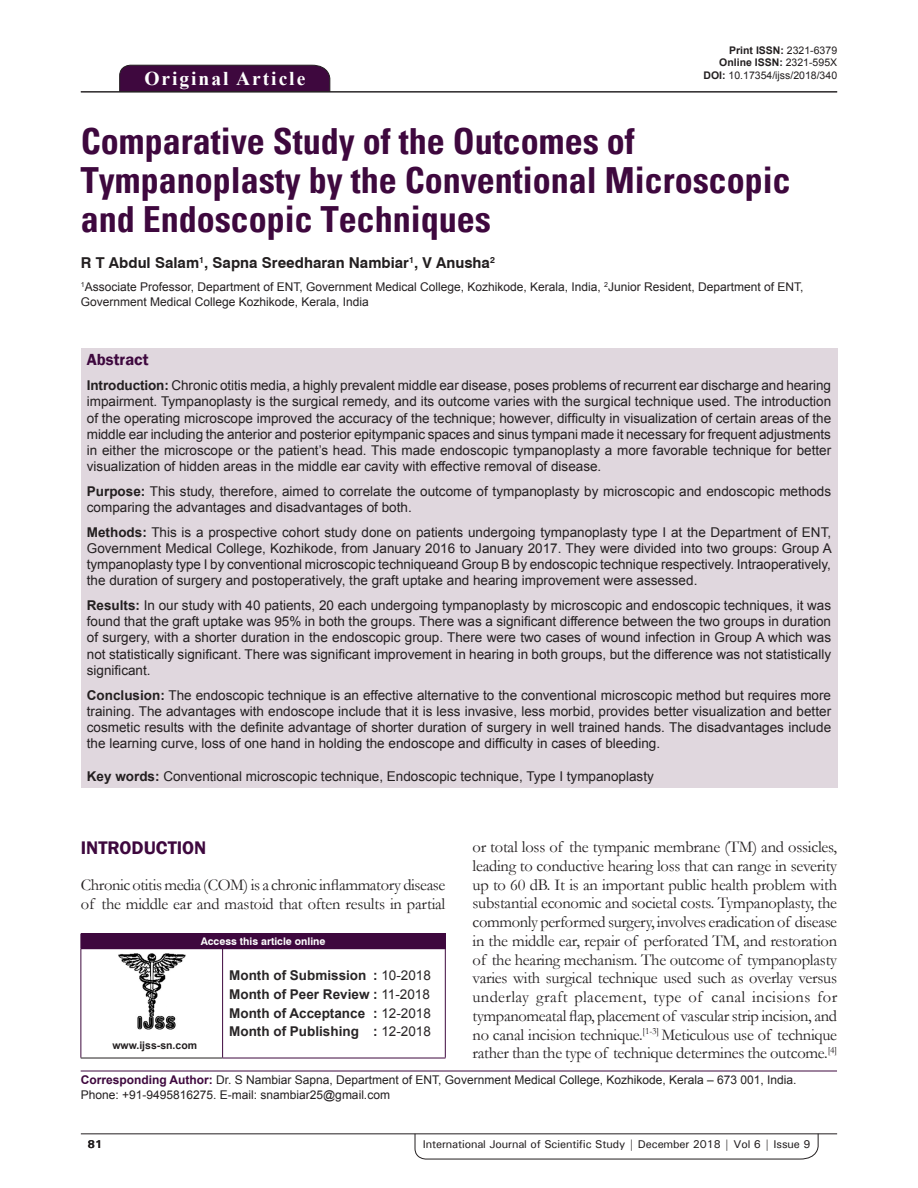
<style>
.page{position:relative;width:918px;height:1188px;background:#fff}
.page>*{position:absolute;margin:0;border:0;box-sizing:border-box;transform-origin:0 0}
.AT{font:700 condensed 36px/39px "Univers";color:#3e083e}
.AH{font:700 19.5px "Times New Roman";letter-spacing:.1em;color:#fff}
.t1{font:600 18.75px "Franklin Gothic";color:#3e083e}
.TX{font:16.5px/18.8px "Garamond";letter-spacing:-.015em;color:#231f20;text-align:justify}
.ABSH{font:600 16.5px "Franklin Gothic";color:#3e083e}
.AU{font:700 15px "Swiss 721 BT";color:#231f20}
.ABS{font:13.5px/16.2px "Arial";color:#231f20;text-align:justify}
.HIS{font:700 13.5px/18.8px "Arial";color:#282526;text-align:justify}
.KWD{font:13.5px "Arial";color:#231f20}
.AFF{font:12px/14.4px "Arial";color:#231f20}
.ADD{font:12px/14.4px "Arial";color:#231f20}
.RF{font:500 11.25px "Univers";letter-spacing:-.01em;color:#231f20}
.t2{font:700 11.25px "Univers";color:#231f20}
.DOI{font:700 10.5px "Arial";color:#231f20}
.DOI-2{font:10.5px "Arial";color:#231f20}
.AAO{font:700 10.5px "Swiss 721 BT";color:#fff}
.Web{font:700 10.5px "Arial";color:#231f20}
.s1{font-weight:400}
.s2{font-weight:700}
.s3{font-weight:700;color:#3e083e}
</style>
<div class="page">
<svg style="left:415px;top:1133px;width:404px;height:26px"></svg>
<hr style="left:81px;top:1134px;width:756px;height:1px;background:#231f20">
<div style="left:119px;top:65px;width:211px;height:26px;background:#3e083e"></div>
<hr style="left:81px;top:91px;width:756px;height:1px;background:#231f20">
<div style="left:81px;top:348px;width:756px;height:439px;background:#e0d7de"></div>
<div style="left:81px;top:934px;width:364px;height:15px;background:#3e083e"></div>
<svg style="left:445px;top:934px;width:1px;height:14px"></svg>
<hr style="left:81px;top:949px;width:1px;height:109px;background:#3e083e">
<hr style="left:81px;top:1058px;width:142px;height:1px;background:#231f20">
<hr style="left:223px;top:948px;width:223px;height:1px;background:#3e083e">
<hr style="left:222px;top:949px;width:1px;height:109px;background:#3e083e">
<hr style="left:445px;top:949px;width:1px;height:109px;background:#3e083e">
<hr style="left:223px;top:1058px;width:223px;height:1px;background:#3e083e">
<img style="left:118px;top:953px;width:68px;height:76px">
<hr style="left:81px;top:1071px;width:756px;height:1px;background:#3e083e">
<p class="AH" style="left:144px;top:65px;width:162px">Original Article</p>
<p class="DOI" style="left:729px;top:43px;width:109px">Print ISSN: <span class="s1">2321-6379</span></p>
<p class="DOI" style="left:719px;top:56px;width:119px">Online ISSN: <span class="s1">2321-595X</span></p>
<p class="DOI-2" style="left:704px;top:68px;width:135px"><span class="s2">DOI:</span> 10.17354/ijss/2018/340</p>
<p class="AT" style="left:81px;top:122px;width:711px">Comparative Study of the Outcomes of<br>Tympanoplasty by the Conventional Microscopic and Endoscopic Techniques</p>
<p class="AU" style="left:81px;top:254px;width:416px">R T Abdul Salam<sup>1</sup>, Sapna Sreedharan Nambiar<sup>1</sup>, V Anusha<sup>2</sup></p>
<p class="AFF" style="left:81px;top:280px;width:724px"><sup>1</sup>Associate Professor, Department of ENT, Government Medical College, Kozhikode, Kerala, India, <sup>2</sup>Junior Resident, Department of ENT,<br>Government Medical College Kozhikode, Kerala, India</p>
<p class="ABSH" style="left:87px;top:350px;width:63px">Abstract</p>
<p class="ABS" style="left:87px;top:377px;width:746px"><span class="s2">Introduction:</span> Chronic otitis media, a highly prevalent middle ear disease, poses problems of recurrent ear discharge and hearing impairment. Tympanoplasty is the surgical remedy, and its outcome varies with the surgical technique used. The introduction of the operating microscope improved the accuracy of the technique; however, difficulty in visualization of certain areas of the middle ear including the anterior and posterior epitympanic spaces and sinus tympani made it necessary for frequent adjustments in either the microscope or the patient’s head. This made endoscopic tympanoplasty a more favorable technique for better visualization of hidden areas in the middle ear cavity with effective removal of disease.</p>
<p class="ABS" style="left:87px;top:483px;width:746px"><span class="s2">Purpose:</span> This study, therefore, aimed to correlate the outcome of tympanoplasty by microscopic and endoscopic methods comparing the advantages and disadvantages of both.</p>
<p class="ABS" style="left:87px;top:524px;width:747px"><span class="s2">Methods:</span> This is a prospective cohort study done on patients undergoing tympanoplasty type I at the Department of ENT, Government Medical College, Kozhikode, from January 2016 to January 2017. They were divided into two groups: Group A tympanoplasty type I by conventional microscopic techniqueand Group B by endoscopic technique respectively. Intraoperatively, the duration of surgery and postoperatively, the graft uptake and hearing improvement were assessed.</p>
<p class="ABS" style="left:87px;top:597px;width:746px"><span class="s2">Results:</span> In our study with 40 patients, 20 each undergoing tympanoplasty by microscopic and endoscopic techniques, it was found that the graft uptake was 95% in both the groups. There was a significant difference between the two groups in duration of surgery, with a shorter duration in the endoscopic group. There were two cases of wound infection in Group A which was not statistically significant. There was significant improvement in hearing in both groups, but the difference was not statistically significant.</p>
<p class="ABS" style="left:87px;top:687px;width:746px"><span class="s2">Conclusion:</span> The endoscopic technique is an effective alternative to the conventional microscopic method but requires more training. The advantages with endoscope include that it is less invasive, less morbid, provides better visualization and better cosmetic results with the definite advantage of shorter duration of surgery in well trained hands. The disadvantages include the learning curve, loss of one hand in holding the endoscope and difficulty in cases of bleeding.</p>
<p class="KWD" style="left:87px;top:768px;width:569px"><span class="s2">Key words:</span> Conventional microscopic technique, Endoscopic technique, Type I tympanoplasty</p>
<p class="TX" style="left:473px;top:837px;width:366px">or total loss of the tympanic membrane (TM) and ossicles, leading to conductive hearing loss that can range in severity up to 60 dB. It is an important public health problem with substantial economic and societal costs. Tympanoplasty, the commonly performed surgery, involves eradication of disease in the middle ear, repair of perforated TM, and restoration of the hearing mechanism. The outcome of tympanoplasty varies with surgical technique used such as overlay versus underlay graft placement, type of canal incisions for tympanomeatal flap, placement of vascular strip incision, and no canal incision technique.<sup>[1-3]</sup> Meticulous use of technique rather than the type of technique determines the outcome.<sup>[4]</sup></p>
<h1 class="t1" style="left:81px;top:837px;width:127px">INTRODUCTION</h1>
<p class="TX" style="left:81px;top:876px;width:366px">Chronic otitis media (COM) is a chronic inflammatory disease of the middle ear and mastoid that often results in partial</p>
<p class="AAO" style="left:201px;top:935px;width:126px">Access this article online</p>
<p class="HIS" style="left:229px;top:966px;width:203px">Month of Submission : <span class="s1">10-2018<br></span>Month of Peer Review : <span class="s1">11-2018<br></span>Month of Acceptance : <span class="s1">12-2018<br></span>Month of Publishing : <span class="s1">12-2018</span></p>
<p class="ADD" style="left:81px;top:1073px;width:717px"><span class="s3">Corresponding Author:</span> Dr. S Nambiar Sapna, Department of ENT, Government Medical College, Kozhikode, Kerala – 673 001, India.<br>Phone: +91-9495816275. E-mail: snambiar25@gmail.com</p>
<p class="Web" style="left:112px;top:1039px;width:86px">www.ijss-sn.com</p>
<p class="t2" style="left:88px;top:1137px;width:16px">81</p>
<p class="RF" style="left:423px;top:1137px;width:389px">International Journal of Scientific Study | December 2018 | Vol 6 | Issue 9</p>
</div>
